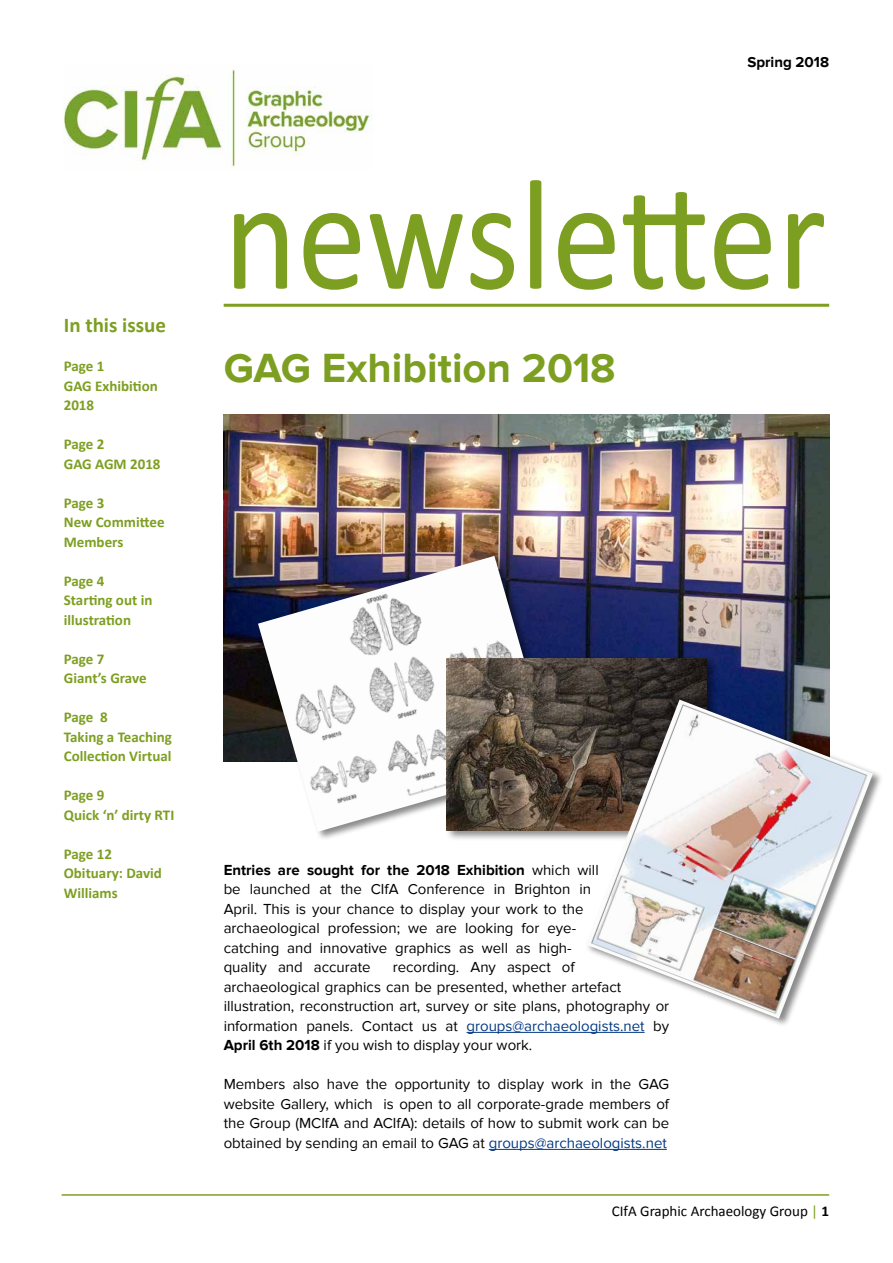
<style>
.page{position:relative;width:893px;height:1263px;background:#fff}
.page>*{position:absolute;margin:0;border:0;box-sizing:border-box;transform-origin:0 0}
.t1{font:159px "Calibri";color:#7d9f21;scale:.88 1}
.t2{font:700 42px "Proxima Nova";color:#7d9f21}
.t3{font:700 21px "Calibri";color:#7d9f21}
.t4{font:15px/19.5px "Proxima Nova";color:#000}
.t5{font:700 15px/19.5px "Calibri";color:#7d9f21}
.t6{font:15px "Calibri";color:#000}
.t7{font:700 15px "Proxima Nova";color:#000}
.s1{font-weight:700}
.s2{color:#003882}
.s3{color:#7d9f21}
</style>
<div class="page">
<img style="left:64px;top:68px;width:309px;height:100px">
<hr style="left:62px;top:1194px;width:767px;height:2px;background:#7d9f21">
<hr style="left:224px;top:304px;width:605px;height:3px;background:#7d9f21">
<img style="left:224px;top:414px;width:605px;height:348px">
<hr style="left:466px;top:1032px;width:179px;height:1px;background:#003882">
<hr style="left:489px;top:1149px;width:178px;height:1px;background:#003882">
<div style="left:258px;top:554px;width:307px;height:287px;background:#000;opacity:.46"></div>
<img style="left:258px;top:556px;width:296px;height:276px">
<div style="left:445px;top:656px;width:274px;height:186px;background:#000;opacity:.46"></div>
<img style="left:446px;top:659px;width:260px;height:172px">
<div style="left:585px;top:698px;width:298px;height:330px;background:#000;opacity:.46"></div>
<img style="left:585px;top:700px;width:288px;height:319px">
<h3 class="t3" style="left:64px;top:312px;width:104px">In this issue</h3>
<p class="t5" style="left:64px;top:357px;width:96px">Page 1<br>GAG Exhibition<br>2018</p>
<p class="t5" style="left:64px;top:435px;width:98px">Page 2<br>GAG AGM 2018</p>
<p class="t5" style="left:64px;top:493px;width:102px">Page 3<br>New Committee<br>Members</p>
<p class="t5" style="left:64px;top:571px;width:90px">Page 4<br>Starting out in illustration</p>
<p class="t5" style="left:64px;top:649px;width:84px">Page 7<br>Giant’s Grave</p>
<p class="t5" style="left:64px;top:708px;width:110px">Page 8<br>Taking a Teaching<br>Collection Virtual</p>
<p class="t5" style="left:64px;top:786px;width:112px">Page 9<br>Quick ‘n’ dirty RTI</p>
<p class="t5" style="left:64px;top:844px;width:100px">Page 12<br>Obituary: David<br>Williams</p>
<p class="t7" style="left:747px;top:53px;width:83px">Spring 2018</p>
<h1 class="t1" style="left:224px;top:135px;width:686px">newsletter</h1>
<h2 class="t2" style="left:224px;top:344px;width:394px">GAG Exhibition 2018</h2>
<p class="t4" style="left:224px;top:860px;width:377px"><span class="s1">Entries are sought for the 2018 Exhibition</span> which will be launched at the CIfA Conference in Brighton in April. This is your chance to display your work to the archaeological profession; we are looking for eye&shy;catching and innovative graphics as well as high&shy;quality and accurate</p>
<p class="t4" style="left:224px;top:957px;width:447px;text-indent:169px">recording. Any aspect of archaeological graphics can be presented, whether artefact illustration, reconstruction art, survey or site plans, photography or information panels. Contact us at <span class="s2">groups@archaeologists.net</span> by <span class="s1">April 6th 2018</span> if you wish to display your work.</p>
<p class="t4" style="left:224px;top:1074px;width:447px;text-align:justify">Members also have the opportunity to display work in the GAG website Gallery, which is open to all corporate-grade members of the Group (MCIfA and ACIfA): details of how to submit work can be obtained by sending an email to GAG at <span class="s2">groups@archaeologists.net</span></p>
<p class="t6" style="left:612px;top:1201px;width:219px">CIfA Graphic Archaeology Group <span class="s3">|</span> <span class="s1">1</span></p>
</div>
